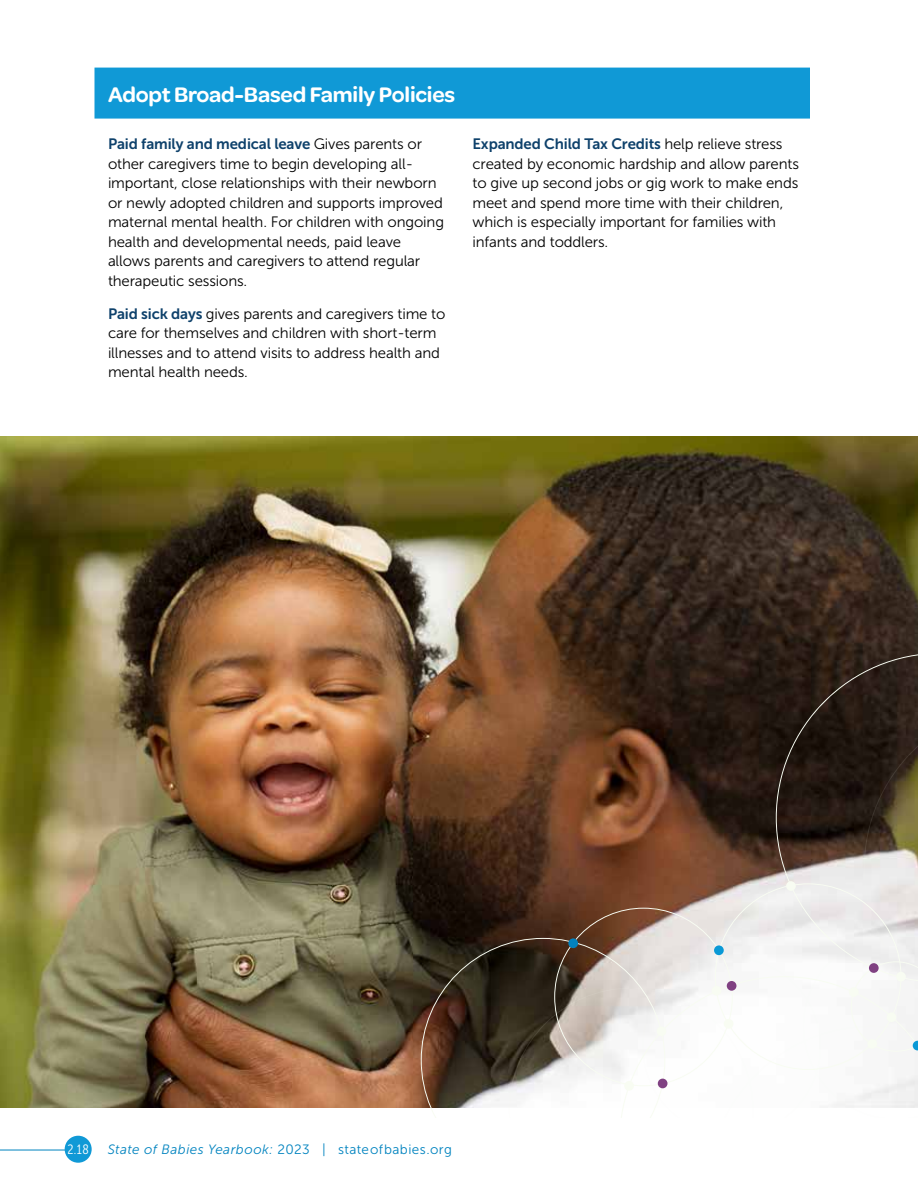
<style>
.page{position:relative;width:918px;height:1188px;background:#fff}
.page>*{position:absolute;margin:0;border:0;box-sizing:border-box;transform-origin:0 0}
.t1{font:600 22.5px "Omnes";letter-spacing:-.01em;color:#fff}
.t2{font:15px/19.5px "Museo Sans 300";letter-spacing:-.01em;color:#000}
.t3{font:15px "Museo Sans 700";letter-spacing:-.01em;color:#0e416b}
.t4{font:italic 13.5px "Museo Sans 300";letter-spacing:.03em;color:#0083bf}
.t5{font:13.5px "Museo Sans Cond 300";color:#fff}
.s1{font-family:"Museo Sans 300";color:#000}
.s2{font-family:"Museo Sans 700";color:#0e416b}
.s3{font-style:normal}
</style>
<div class="page">
<hr style="left:0;top:1150px;width:71px;height:1px;background:#0083bf">
<div style="left:65px;top:1136px;width:27px;height:27px;background:#1099d6;border-radius:50%"></div>
<div style="left:94px;top:68px;width:716px;height:51px;background:#1099d6"></div>
<img style="left:0;top:437px;width:918px;height:670px">
<svg style="left:421px;top:938px;width:88px;height:178px;background:#4b3e32"></svg>
<svg style="left:776px;top:653px;width:142px;height:50px;background:#2e2119"></svg>
<svg style="left:509px;top:703px;width:409px;height:414px"></svg>
<div style="left:849px;top:987px;width:10px;height:10px;background:#f8fcf2;border-radius:50%"></div>
<div style="left:869px;top:963px;width:10px;height:10px;background:#804182;border-radius:50%"></div>
<div style="left:712px;top:986px;width:9px;height:10px;background:#f8fcf2;border-radius:50%"></div>
<div style="left:568px;top:938px;width:10px;height:10px;background:#0282bf;border-radius:50%"></div>
<h1 class="t1" style="left:108px;top:79px;width:349px">Adopt Broad-Based Family Policies</h1>
<p class="t3" style="left:108px;top:136px;width:316px">Paid family and medical leave <span class="s1">Gives parents or</span></p>
<p class="t2" style="left:108px;top:154px;width:338px">other caregivers time to begin developing all&shy;important, close relationships with their newborn or newly adopted children and supports improved maternal mental health. For children with ongoing health and developmental needs, paid leave allows parents and caregivers to attend regular therapeutic sessions.</p>
<p class="t2" style="left:108px;top:304px;width:339px"><span class="s2">Paid sick days</span> gives parents and caregivers time to care for themselves and children with short-term illnesses and to attend visits to address health and mental health needs.</p>
<p class="t3" style="left:472px;top:136px;width:312px">Expanded Child Tax Credits <span class="s1">help relieve stress</span></p>
<p class="t2" style="left:472px;top:154px;width:328px">created by economic hardship and allow parents to give up second jobs or gig work to make ends meet and spend more time with their children, which is especially important for families with infants and toddlers.</p>
<p class="t5" style="left:67px;top:1142px;width:23px">2.18</p>
<p class="t4" style="left:108px;top:1142px;width:346px">State of Babies Yearbook: <span class="s3">2023 | stateofbabies.org</span></p>
</div>
